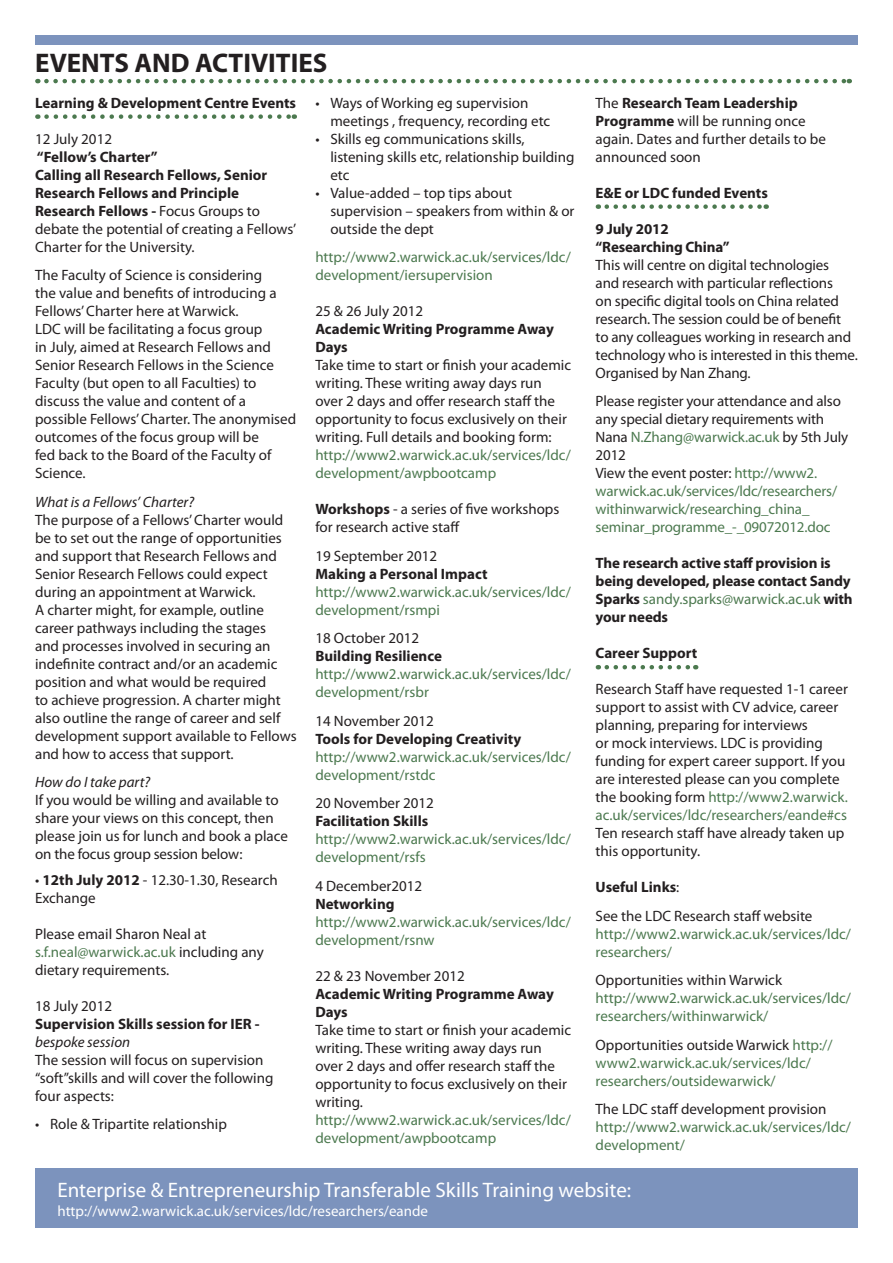
<style>
.page{position:relative;width:893px;height:1263px;background:#fff}
.page>*{position:absolute;margin:0;border:0;box-sizing:border-box;transform-origin:0 0}
.Headline{font:700 27px "Myriad Pro";color:#231f20}
.t1{font:21px "Myriad Pro";color:#fff}
.Body{font:15px/18px "Myriad Pro";color:#231f20}
.Body-2{font:15px/18px "Myriad Pro";color:#4c794f}
.Body-3{font:700 15px/18px "Myriad Pro";color:#231f20}
.Headline-2{font:700 15px "Myriad Pro";color:#231f20}
.t2{font:15px "Myriad Pro";color:#fff}
.Body-4{font:italic 15px "Myriad Pro";color:#231f20}
.s1{font-weight:400}
.s2{font-weight:700}
.s3{color:#4c794f}
.s4{font-weight:400;font-style:italic}
.s5{color:#231f20}
.s6{font-weight:400;color:#4c794f}
</style>
<div class="page">
<div style="left:35px;top:1168px;width:823px;height:60px;background:#7c93bd"></div>
<div style="left:35px;top:35px;width:823px;height:10px;background:#7c93bd"></div>
<svg style="left:46px;top:79px;width:804px;height:4px"></svg>
<svg style="left:47px;top:114px;width:248px;height:5px"></svg>
<svg style="left:607px;top:204px;width:160px;height:5px"></svg>
<svg style="left:607px;top:665px;width:89px;height:4px"></svg>
<p class="Headline" style="left:35px;top:45px;width:294px">EVENTS AND ACTIVITIES</p>
<p class="Headline-2" style="left:35px;top:93px;width:262px">Learning &amp; Development Centre Events</p>
<p class="Body" style="left:35px;top:129px;width:78px">12 July 2012</p>
<p class="Body-3" style="left:37px;top:147px;width:122px">“Fellow’s Charter”</p>
<p class="Body-3" style="left:35px;top:165px;width:263px">Calling all Research Fellows, Senior Research Fellows and Principle Research Fellows - <span class="s1">Focus Groups to debate the potential of creating a Fellows’ Charter for the University.</span></p>
<p class="Body" style="left:35px;top:266px;width:243px">The Faculty of Science is considering the value and benefits of introducing a<br>Fellows’ Charter here at Warwick.</p>
<p class="Body" style="left:35px;top:320px;width:263px">LDC will be facilitating a focus group<br>in July, aimed at Research Fellows and Senior Research Fellows in the Science Faculty (but open to all Faculties) to discuss the value and content of a possible Fellows’ Charter. The anonymised outcomes of the focus group will be<br>fed back to the Board of the Faculty of Science.</p>
<p class="Body-4" style="left:35px;top:492px;width:161px">What is a Fellows’ Charter?</p>
<p class="Body" style="left:35px;top:510px;width:263px">The purpose of a Fellows’ Charter would be to set out the range of opportunities and support that Research Fellows and Senior Research Fellows could expect during an appointment at Warwick.<br>A charter might, for example, outline career pathways including the stages<br>and processes involved in securing an indefinite contract and/or an academic position and what would be required<br>to achieve progression. A charter might also outline the range of career and self development support available to Fellows and how to access that support.</p>
<p class="Body-4" style="left:35px;top:773px;width:117px">How do I take part?</p>
<p class="Body" style="left:35px;top:791px;width:254px">If you would be willing and available to share your views on this concept, then please join us for lunch and book a place on the focus group session below:</p>
<p class="Body" style="left:35px;top:870px;width:244px">• <span class="s2">12th July 2012</span> - 12.30-1.30, Research<br>Exchange</p>
<p class="Body" style="left:35px;top:924px;width:230px">Please email Sharon Neal at <span class="s3">s.f.neal@warwick.ac.uk</span> including any dietary requirements.</p>
<p class="Body" style="left:35px;top:996px;width:78px">18 July 2012</p>
<p class="Body-3" style="left:35px;top:1014px;width:226px">Supervision Skills session for IER - <span class="s4">bespoke session</span></p>
<p class="Body" style="left:35px;top:1050px;width:240px">The session will focus on supervision “soft”skills and will cover the following four aspects:</p>
<p class="Body" style="left:35px;top:1115px;width:193px">• Role &amp; Tripartite relationship</p>
<p class="Body" style="left:330px;top:93px;width:221px;text-indent:-15px">• Ways of Working eg supervision meetings , frequency, recording etc</p>
<p class="Body" style="left:330px;top:129px;width:246px;text-indent:-15px">• Skills eg communications skills, listening skills etc, relationship building etc</p>
<p class="Body" style="left:330px;top:183px;width:246px;text-indent:-15px">• Value-added – top tips about supervision – speakers from within &amp; or outside the dept</p>
<p class="Body-2" style="left:315px;top:248px;width:257px">http://www2.warwick.ac.uk/services/ldc/ development/iersupervision</p>
<p class="Body" style="left:315px;top:302px;width:109px">25 &amp; 26 July 2012</p>
<p class="Body-3" style="left:315px;top:320px;width:240px">Academic Writing Programme Away<br>Days</p>
<p class="Body" style="left:315px;top:356px;width:257px">Take time to start or finish your academic writing. These writing away days run over 2 days and offer research staff the opportunity to focus exclusively on their writing. Full details and booking form:</p>
<p class="Body-2" style="left:315px;top:446px;width:257px">http://www2.warwick.ac.uk/services/ldc/ development/awpbootcamp</p>
<p class="Body" style="left:315px;top:500px;width:246px"><span class="s2">Workshops</span> - a series of five workshops for research active staff</p>
<p class="Body-3" style="left:315px;top:546px;width:174px"><span class="s1">19 September 2012<br></span>Making a Personal Impact</p>
<p class="Body-2" style="left:315px;top:582px;width:257px">http://www2.warwick.ac.uk/services/ldc/ development/rsmpi</p>
<p class="Body-3" style="left:315px;top:629px;width:128px"><span class="s1">18 October 2012<br></span>Building Resilience</p>
<p class="Body-2" style="left:315px;top:665px;width:257px">http://www2.warwick.ac.uk/services/ldc/ development/rsbr</p>
<p class="Body-3" style="left:315px;top:711px;width:208px"><span class="s1">14 November 2012<br></span>Tools for Developing Creativity</p>
<p class="Body-2" style="left:315px;top:747px;width:257px">http://www2.warwick.ac.uk/services/ldc/ development/rstdc</p>
<p class="Body" style="left:315px;top:794px;width:120px">20 November 2012</p>
<p class="Body-3" style="left:315px;top:812px;width:114px">Facilitation Skills</p>
<p class="Body-2" style="left:315px;top:830px;width:257px">http://www2.warwick.ac.uk/services/ldc/ development/rsfs</p>
<p class="Body" style="left:315px;top:876px;width:108px">4 December2012<br><span class="s2">Networking</span></p>
<p class="Body-2" style="left:315px;top:912px;width:257px">http://www2.warwick.ac.uk/services/ldc/ development/rsnw</p>
<p class="Body" style="left:315px;top:966px;width:151px">22 &amp; 23 November 2012</p>
<p class="Body-3" style="left:315px;top:984px;width:240px">Academic Writing Programme Away<br>Days</p>
<p class="Body" style="left:315px;top:1020px;width:257px">Take time to start or finish your academic writing. These writing away days run over 2 days and offer research staff the opportunity to focus exclusively on their writing.</p>
<p class="Body-2" style="left:315px;top:1110px;width:257px">http://www2.warwick.ac.uk/services/ldc/ development/awpbootcamp</p>
<p class="Body" style="left:596px;top:93px;width:232px">The <span class="s2">Research Team Leadership<br>Programme</span> will be running once again. Dates and further details to be announced soon</p>
<p class="Headline-2" style="left:596px;top:183px;width:174px">E&amp;E or LDC funded Events</p>
<p class="Body-3" style="left:596px;top:219px;width:75px">9 July 2012</p>
<p class="Body-3" style="left:596px;top:237px;width:136px">“Researching China”</p>
<p class="Body" style="left:596px;top:255px;width:264px">This will centre on digital technologies<br>and research with particular reflections<br>on specific digital tools on China related research. The session could be of benefit to any colleagues working in research and technology who is interested in this theme.</p>
<p class="Body" style="left:596px;top:363px;width:157px">Organised by Nan Zhang.</p>
<p class="Body" style="left:596px;top:392px;width:254px">Please register your attendance and also any special dietary requirements with<br>Nana <span class="s3">N.Zhang@warwick.ac.uk</span> by 5th July<br>2012</p>
<p class="Body-2" style="left:596px;top:464px;width:243px"><span class="s5">View the event poster:</span> http://www2. warwick.ac.uk/services/ldc/researchers/ withinwarwick/researching_china_ seminar_programme_-_09072012.doc</p>
<p class="Body-3" style="left:596px;top:554px;width:259px">The research active staff provision is being developed, please contact Sandy<br>Sparks <span class="s6">sandy.sparks@warwick.ac.uk</span> with your needs</p>
<p class="Headline-2" style="left:596px;top:643px;width:103px">Career Support</p>
<p class="Body" style="left:596px;top:680px;width:254px">Research Staff have requested 1-1 career support to assist with CV advice, career planning, preparing for interviews<br>or mock interviews. LDC is providing funding for expert career support. If you are interested please can you complete the booking form <span class="s3">http://www2.warwick. ac.uk/services/ldc/researchers/eande#cs</span></p>
<p class="Body" style="left:596px;top:824px;width:250px">Ten research staff have already taken up this opportunity.</p>
<p class="Body-3" style="left:596px;top:878px;width:85px">Useful Links<span class="s1">:</span></p>
<p class="Body-2" style="left:596px;top:906px;width:257px"><span class="s5">See the LDC Research staff website </span>http://www2.warwick.ac.uk/services/ldc/ researchers/</p>
<p class="Body" style="left:596px;top:971px;width:188px">Opportunities within Warwick</p>
<p class="Body-2" style="left:596px;top:989px;width:257px">http://www2.warwick.ac.uk/services/ldc/ researchers/withinwarwick/</p>
<p class="Body-2" style="left:596px;top:1035px;width:238px"><span class="s5">Opportunities outside Warwick</span> http:// www2.warwick.ac.uk/services/ldc/ researchers/outsidewarwick/</p>
<p class="Body" style="left:596px;top:1100px;width:232px">The LDC staff development provision</p>
<p class="Body-2" style="left:596px;top:1118px;width:257px">http://www2.warwick.ac.uk/services/ldc/ development/</p>
<p class="t1" style="left:57px;top:1177px;width:575px">Enterprise &amp; Entrepreneurship Transferable Skills Training website:</p>
<p class="t2" style="left:57px;top:1202px;width:372px">http://www2.warwick.ac.uk/services/ldc/researchers/eande</p>
</div>
